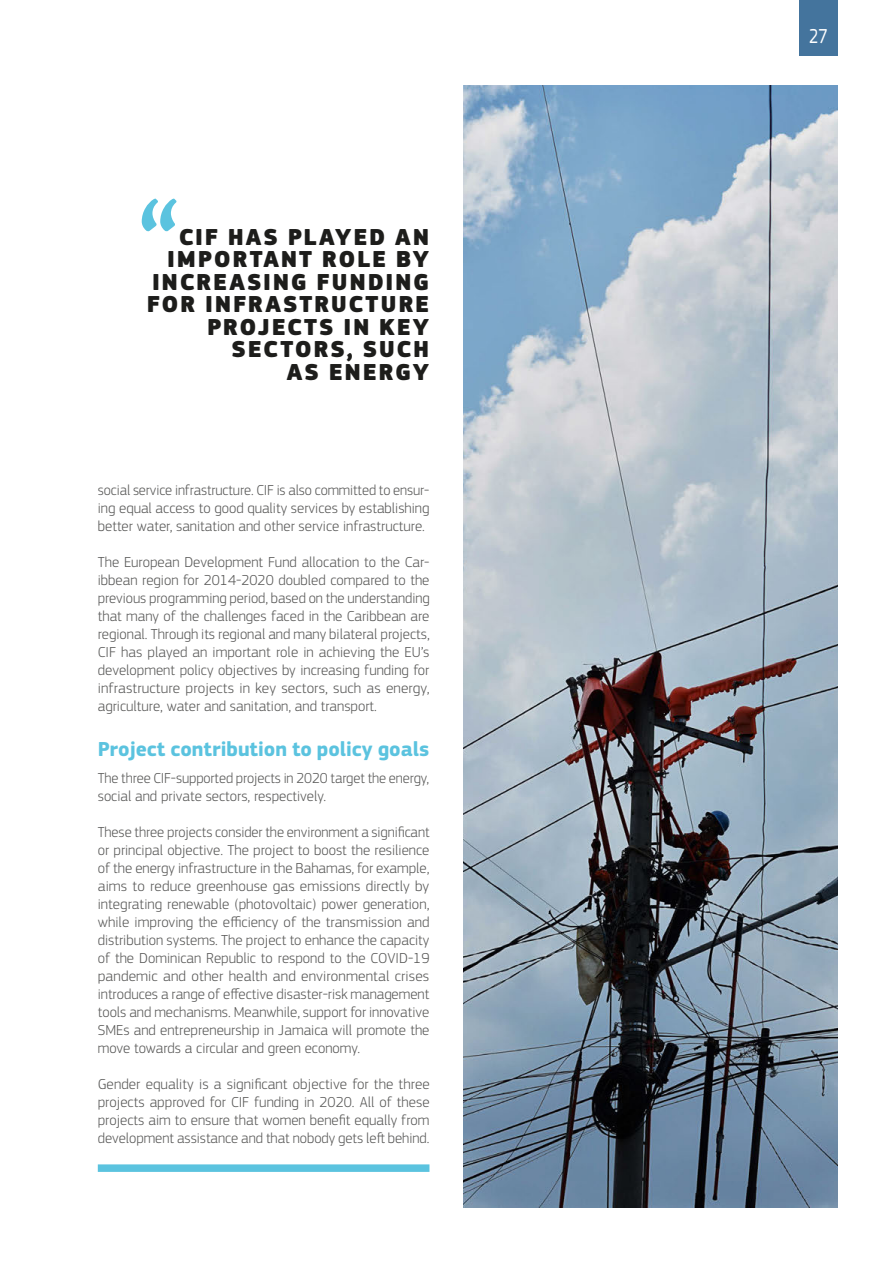
<style>
.page{position:relative;width:893px;height:1263px;background:#fff}
.page>*{position:absolute;margin:0;border:0;box-sizing:border-box;transform-origin:0 0}
.t1{font:900 24px/22.5px "EC Square Sans Pro Extra";letter-spacing:.075em;color:#1d1d1b;text-align:right}
._02_intertitre_Laif{font:700 21px "EC Square Sans Pro";color:#5bc3df}
.t2{font:21px "EC Square Sans Pro";color:#fff;scale:.8 1}
.t3{font:300 15px/18px "EC Square Sans Pro";color:#575756;text-align:justify}
</style>
<div class="page">
<img style="left:463px;top:85px;width:375px;height:1123px">
<div style="left:799px;top:0;width:39px;height:55px;background:#44749d"></div>
<div style="left:98px;top:1164px;width:331px;height:8px;background:#5bc3df"></div>
<svg style="left:142px;top:198px;width:35px;height:34px"></svg>
<p class="t1" style="left:147px;top:226px;width:284px">CIF HAS PLAYED AN<br>IMPORTANT ROLE BY<br>INCREASING FUNDING<br>FOR INFRASTRUCTURE<br>PROJECTS IN KEY<br>SECTORS, SUCH<br>AS ENERGY</p>
<p class="t3" style="left:98px;top:481px;width:333px">social service infrastructure. CIF is also committed to ensur&shy;ing equal access to good quality services by establishing better water, sanitation and other service infrastructure.</p>
<p class="t3" style="left:98px;top:553px;width:333px">The European Development Fund allocation to the Car&shy;ibbean region for 2014-2020 doubled compared to the previous programming period, based on the understanding that many of the challenges faced in the Caribbean are regional. Through its regional and many bilateral projects, CIF has played an important role in achieving the EU’s development policy objectives by increasing funding for infrastructure projects in key sectors, such as energy, agriculture, water and sanitation, and transport.</p>
<p class="_02_intertitre_Laif" style="left:98px;top:737px;width:333px">Project contribution to policy goals</p>
<p class="t3" style="left:98px;top:769px;width:333px">The three CIF-supported projects in 2020 target the energy, social and private sectors, respectively.</p>
<p class="t3" style="left:98px;top:823px;width:333px">These three projects consider the environment a significant or principal objective. The project to boost the resilience of the energy infrastructure in the Bahamas, for example, aims to reduce greenhouse gas emissions directly by integrating renewable (photovoltaic) power generation, while improving the efficiency of the transmission and distribution systems. The project to enhance the capacity of the Dominican Republic to respond to the COVID-19 pandemic and other health and environmental crises introduces a range of effective disaster-risk management tools and mechanisms. Meanwhile, support for innovative SMEs and entrepreneurship in Jamaica will promote the move towards a circular and green economy.</p>
<p class="t3" style="left:98px;top:1075px;width:333px">Gender equality is a significant objective for the three projects approved for CIF funding in 2020. All of these projects aim to ensure that women benefit equally from development assistance and that nobody gets left behind.</p>
<h2 class="t2" style="left:809px;top:24px;width:25px">27</h2>
</div>
